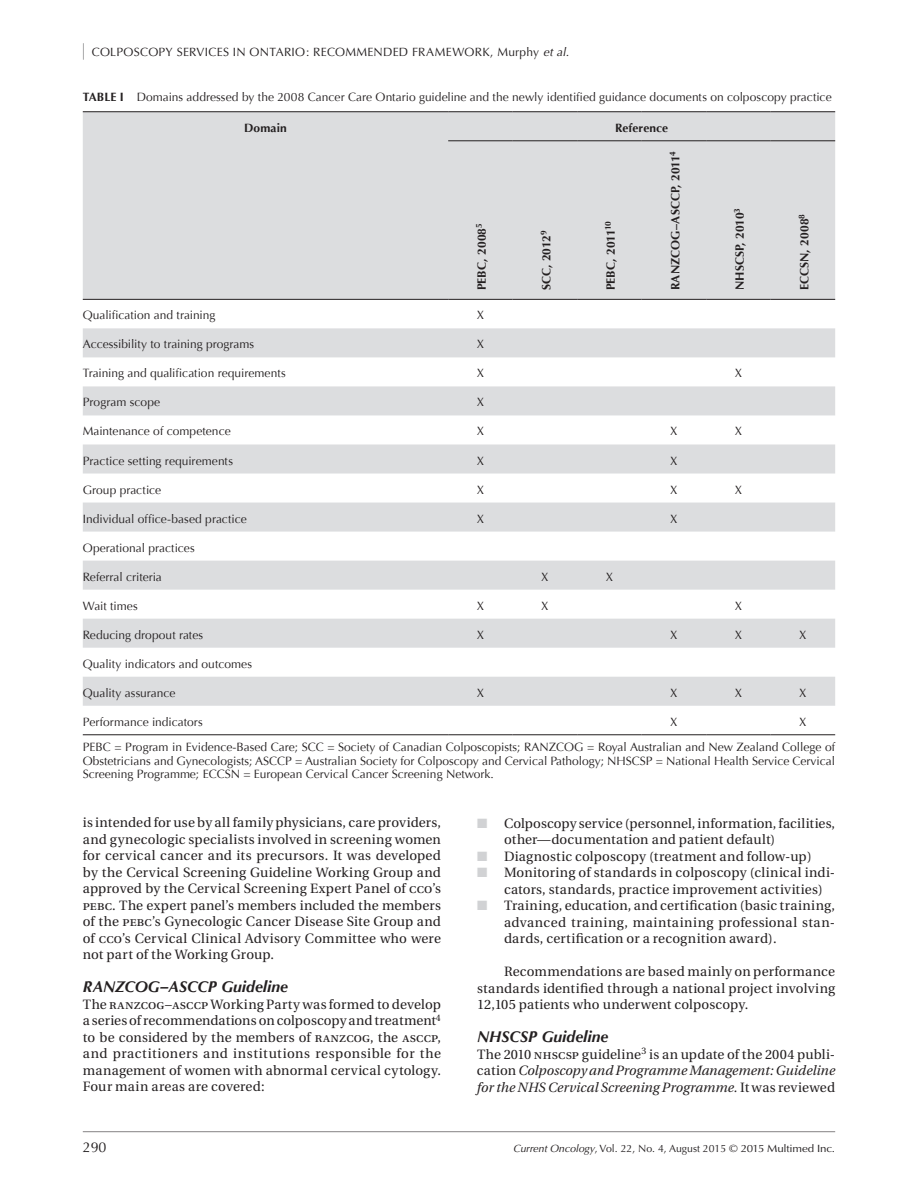
<style>
.page{position:relative;width:918px;height:1188px;background:#fff}
.page>*{position:absolute;margin:0;border:0;box-sizing:border-box;transform-origin:0 0}
.t1{font:italic 700 15.75px "Optima";color:#231f20}
.t2{font:14.25px "Optima";color:#231f20}
.t3{font:13.5px/16.5px "Utopia";letter-spacing:.01em;color:#231f20;text-align:justify}
.t4{font:italic 13.5px/16.5px "Utopia";letter-spacing:.005em;color:#231f20;text-align:justify}
.t5{font:12px/25.7px "Optima";color:#231f20}
.t6{font:700 12px "Optima";letter-spacing:.01em;color:#231f20}
.t7{font:12px "Optima";letter-spacing:.025em;color:#231f20}
.t8{font:10.5px "Optima";letter-spacing:-.005em;color:#231f20}
.s1{font-style:italic}
.s2{font-weight:700}
.s3{font-family:"Utopia Regular SC"}
.s4{color:#d1d2d4}
.s5{font-style:normal}
.s6{font-family:"Utopia Regular SC";font-style:normal}
</style>
<div class="page">
<hr style="left:83px;top:1131px;width:752px;height:1px;background:#231f20">
<svg style="left:83px;top:43px;width:1px;height:17px"></svg>
<svg style="left:83px;top:112px;width:752px;height:594px;fill:#dcdddf"></svg>
<hr style="left:83px;top:111px;width:365px;height:1px;background:#231f20">
<hr style="left:83px;top:299px;width:365px;height:1px;background:#231f20">
<hr style="left:448px;top:299px;width:65px;height:1px;background:#231f20">
<hr style="left:513px;top:299px;width:64px;height:1px;background:#231f20">
<hr style="left:577px;top:299px;width:65px;height:1px;background:#231f20">
<hr style="left:642px;top:299px;width:64px;height:1px;background:#231f20">
<hr style="left:706px;top:299px;width:65px;height:1px;background:#231f20">
<hr style="left:771px;top:299px;width:64px;height:1px;background:#231f20">
<hr style="left:83px;top:735px;width:365px;height:1px;background:#231f20">
<hr style="left:448px;top:735px;width:65px;height:1px;background:#231f20">
<hr style="left:513px;top:735px;width:64px;height:1px;background:#231f20">
<hr style="left:577px;top:735px;width:65px;height:1px;background:#231f20">
<hr style="left:642px;top:735px;width:64px;height:1px;background:#231f20">
<hr style="left:706px;top:735px;width:65px;height:1px;background:#231f20">
<hr style="left:771px;top:735px;width:64px;height:1px;background:#231f20">
<hr style="left:448px;top:111px;width:65px;height:1px;background:#231f20">
<hr style="left:513px;top:111px;width:64px;height:1px;background:#231f20">
<hr style="left:577px;top:111px;width:65px;height:1px;background:#231f20">
<hr style="left:642px;top:111px;width:64px;height:1px;background:#231f20">
<hr style="left:706px;top:111px;width:65px;height:1px;background:#231f20">
<hr style="left:771px;top:111px;width:64px;height:1px;background:#231f20">
<hr style="left:448px;top:141px;width:65px;height:1px;background:#231f20">
<hr style="left:513px;top:141px;width:64px;height:1px;background:#231f20">
<hr style="left:577px;top:141px;width:65px;height:1px;background:#231f20">
<hr style="left:642px;top:141px;width:64px;height:1px;background:#231f20">
<hr style="left:706px;top:141px;width:65px;height:1px;background:#231f20">
<hr style="left:771px;top:141px;width:64px;height:1px;background:#231f20">
<p class="t7" style="left:92px;top:45px;width:479px">COLPOSCOPY SERVICES IN ONTARIO: RECOMMENDED FRAMEWORK, Murphy <span class="s1">et al.</span></p>
<p class="t5" style="left:83px;top:84px;width:750px"><span class="s2">TABLE I</span> Domains addressed by the 2008 Cancer Care Ontario guideline and the newly identified guidance documents on colposcopy practice</p>
<p class="t6" style="left:244px;top:121px;width:44px">Domain</p>
<p class="t6" style="left:615px;top:121px;width:55px">Reference</p>
<p class="t6" style="left:475px;top:290px;width:69px;rotate:-90deg">PEBC, 2008<sup>5</sup></p>
<p class="t6" style="left:539px;top:290px;width:61px;rotate:-90deg">SCC, 2012<sup>9</sup></p>
<p class="t6" style="left:604px;top:290px;width:71px;rotate:-90deg">PEBC, 2011<sup>10</sup></p>
<p class="t6" style="left:668px;top:290px;width:141px;rotate:-90deg">RANZCOG–ASCCP, 2011<sup>4</sup></p>
<p class="t6" style="left:733px;top:290px;width:84px;rotate:-90deg">NHSCSP, 2010<sup>3</sup></p>
<p class="t6" style="left:797px;top:290px;width:78px;rotate:-90deg">ECCSN, 2008<sup>8</sup></p>
<p class="t5" style="left:83px;top:303px;width:134px">Qualification and training</p>
<p class="t5" style="left:477px;top:303px;width:9px">X</p>
<p class="t5" style="left:83px;top:332px;width:173px">Accessibility to training programs</p>
<p class="t5" style="left:477px;top:332px;width:9px">X</p>
<p class="t5" style="left:83px;top:361px;width:204px">Training and qualification requirements</p>
<p class="t5" style="left:477px;top:361px;width:9px">X</p>
<p class="t5" style="left:735px;top:361px;width:9px">X</p>
<p class="t5" style="left:83px;top:390px;width:79px">Program scope</p>
<p class="t5" style="left:477px;top:390px;width:9px">X</p>
<p class="t5" style="left:83px;top:419px;width:149px">Maintenance of competence</p>
<p class="t5" style="left:477px;top:419px;width:9px">X</p>
<p class="t5" style="left:670px;top:419px;width:9px">X</p>
<p class="t5" style="left:735px;top:419px;width:9px">X</p>
<p class="t5" style="left:83px;top:448px;width:152px">Practice setting requirements</p>
<p class="t5" style="left:477px;top:448px;width:9px">X</p>
<p class="t5" style="left:670px;top:448px;width:9px">X</p>
<p class="t5" style="left:83px;top:477px;width:80px">Group practice</p>
<p class="t5" style="left:477px;top:477px;width:9px">X</p>
<p class="t5" style="left:670px;top:477px;width:9px">X</p>
<p class="t5" style="left:735px;top:477px;width:9px">X</p>
<p class="t5" style="left:83px;top:506px;width:166px">Individual office-based practice</p>
<p class="t5" style="left:477px;top:506px;width:9px">X</p>
<p class="t5" style="left:670px;top:506px;width:9px">X</p>
<p class="t5" style="left:83px;top:535px;width:113px">Operational practices</p>
<p class="t5" style="left:83px;top:564px;width:81px">Referral criteria</p>
<p class="t5" style="left:541px;top:564px;width:9px">X</p>
<p class="t5" style="left:606px;top:564px;width:9px">X</p>
<p class="t5" style="left:83px;top:593px;width:56px">Wait times</p>
<p class="t5" style="left:477px;top:593px;width:9px">X</p>
<p class="t5" style="left:541px;top:593px;width:9px">X</p>
<p class="t5" style="left:735px;top:593px;width:9px">X</p>
<p class="t5" style="left:83px;top:622px;width:122px">Reducing dropout rates</p>
<p class="t5" style="left:477px;top:622px;width:9px">X</p>
<p class="t5" style="left:670px;top:622px;width:9px">X</p>
<p class="t5" style="left:735px;top:622px;width:9px">X</p>
<p class="t5" style="left:799px;top:622px;width:9px">X</p>
<p class="t5" style="left:83px;top:651px;width:171px">Quality indicators and outcomes</p>
<p class="t5" style="left:83px;top:680px;width:94px">Quality assurance</p>
<p class="t5" style="left:477px;top:680px;width:9px">X</p>
<p class="t5" style="left:670px;top:680px;width:9px">X</p>
<p class="t5" style="left:735px;top:680px;width:9px">X</p>
<p class="t5" style="left:799px;top:680px;width:9px">X</p>
<p class="t5" style="left:83px;top:709px;width:121px">Performance indicators</p>
<p class="t5" style="left:670px;top:709px;width:9px">X</p>
<p class="t5" style="left:83px;top:709px;width:754px;text-indent:716px">X<br>PEBC = Program in Evidence-Based Care; SCC = Society of Canadian Colposcopists; RANZCOG = Royal Australian and New Zealand College of</p>
<p class="t5" style="left:83px;top:754px;width:754px;line-height:13.5px">Obstetricians and Gynecologists; ASCCP = Australian Society for Colposcopy and Cervical Pathology; NHSCSP = National Health Service Cervical<br>Screening Programme; ECCSN = European Cervical Cancer Screening Network.</p>
<p class="t3" style="left:83px;top:815px;width:360px">is intended for use by all family physicians, care providers, and gynecologic specialists involved in screening women for cervical cancer and its precursors. It was developed by the Cervical Screening Guideline Working Group and approved by the Cervical Screening Expert Panel of <span class="s3">cco</span>’s <span class="s3">pebc</span>. The expert panel’s members included the members of the <span class="s3">pebc</span>’s Gynecologic Cancer Disease Site Group and of <span class="s3">cco</span>’s Cervical Clinical Advisory Committee who were not part of the Working Group.</p>
<p class="t1" style="left:83px;top:978px;width:207px">RANZCOG–ASCCP Guideline</p>
<p class="t3" style="left:83px;top:996px;width:360px">The <span class="s3">ranzcog</span>–<span class="s3">asccp</span> Working Party was formed to develop a series of recommendations on colposcopy and treatment<sup>4 </sup>to be considered by the members of <span class="s3">ranzcog</span>, the <span class="s3">asccp</span>, and practitioners and institutions responsible for the management of women with abnormal cervical cytology.<br>Four main areas are covered:</p>
<p class="t3" style="left:504px;top:815px;width:333px;text-indent:-27px"><span class="s4">■</span> Colposcopy service (personnel, information, facilities, other—documentation and patient default)</p>
<p class="t3" style="left:477px;top:848px;width:336px"><span class="s4">■</span> Diagnostic colposcopy (treatment and follow-up)</p>
<p class="t3" style="left:504px;top:865px;width:333px;text-indent:-27px"><span class="s4">■</span> Monitoring of standards in colposcopy (clinical indi&shy;cators, standards, practice improvement activities)</p>
<p class="t3" style="left:504px;top:898px;width:333px;text-indent:-27px"><span class="s4">■</span> Training, education, and certification (basic training, advanced training, maintaining professional stan&shy;dards, certification or a recognition award).</p>
<p class="t3" style="left:477px;top:964px;width:360px;text-indent:27px">Recommendations are based mainly on performance standards identified through a national project involving 12,105 patients who underwent colposcopy.</p>
<p class="t1" style="left:477px;top:1027px;width:133px">NHSCSP Guideline</p>
<p class="t4" style="left:477px;top:1046px;width:360px"><span class="s5">The 2010</span> <span class="s6">nhscsp</span> <span class="s5">guideline</span><sup>3</sup> <span class="s5">is an update of the 2004 publi&shy;cation</span> Colposcopy and Programme Management: Guideline for the NHS Cervical Screening Programme. <span class="s5">It was reviewed</span></p>
<p class="t2" style="left:83px;top:1139px;width:25px">290</p>
<p class="t8" style="left:513px;top:1142px;width:324px"><span class="s1">Current Oncology</span>, Vol. 22, No. 4, August 2015 © 2015 Multimed Inc.</p>
</div>
